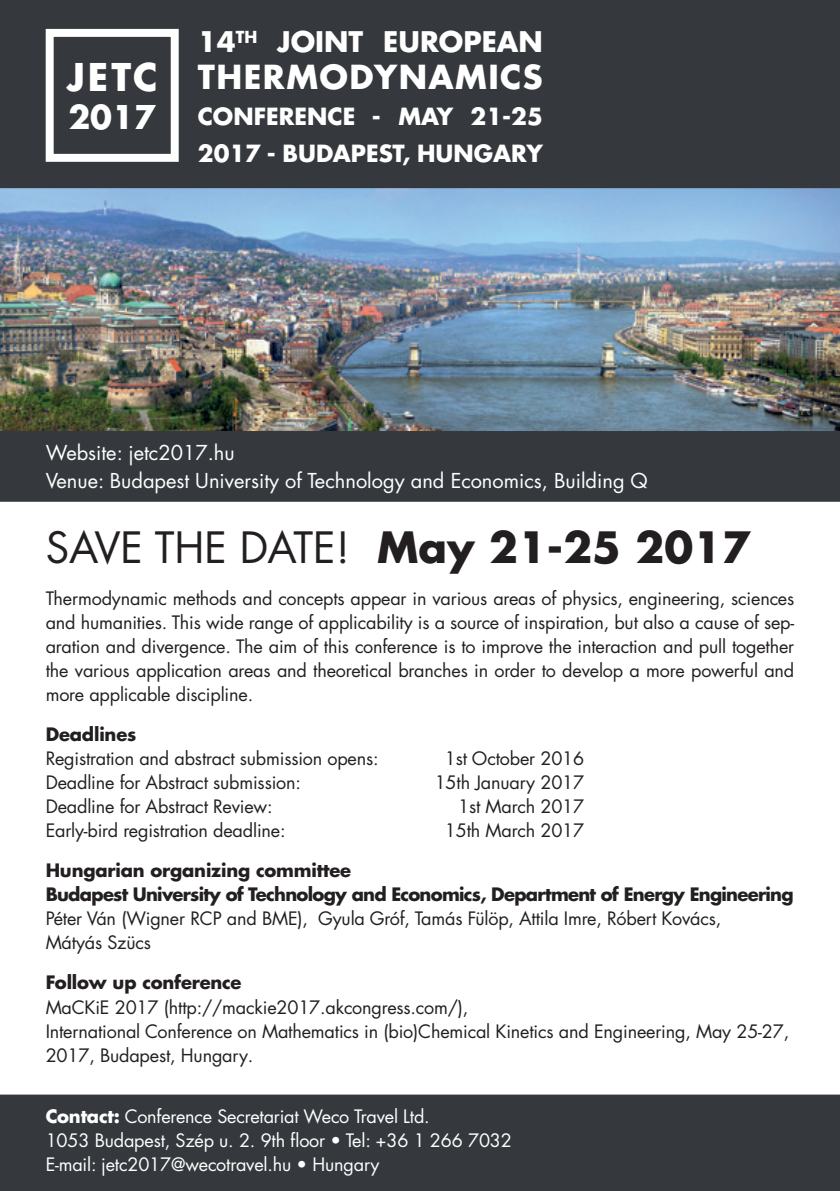
<style>
.page{position:relative;width:840px;height:1191px;background:#fff}
.page>*{position:absolute;margin:0;border:0;box-sizing:border-box;transform-origin:0 0}
.t1{font:42px "Futura LT Pro";color:#231f20}
.t2{font:700 37.2px "Futura LT Pro";color:#fff}
.t3{font:700 32.2px "Futura LT Pro";letter-spacing:.045em;color:#fff}
.t4{font:700 31.8px "Futura LT Pro";color:#fff}
.t5{font:700 27.6px "Futura LT Pro";color:#fff}
.t6{font:700 23px "Futura LT Pro";color:#fff}
.t7{font:20px "Futura LT Pro";color:#fff}
.t8{font:18px/24px "Futura LT Pro";letter-spacing:-.01em;color:#231f20;text-align:justify}
.t9{font:18px "Futura LT Pro";letter-spacing:-.01em;color:#fff}
.t10{font:700 18px "Futura LT Pro";letter-spacing:-.04em;color:#231f20}
.t11{font:700 18px "Futura LT Pro";letter-spacing:-.01em;color:#231f20}
.s1{font-weight:700}
</style>
<div class="page">
<img style="left:0;top:188px;width:839px;height:243px">
<div style="left:0;top:0;width:839px;height:188px;background:#35393d"></div>
<div style="left:0;top:431px;width:839px;height:71px;background:#35393d"></div>
<div style="left:0;top:1094px;width:839px;height:97px;background:#35393d"></div>
<div style="left:46px;top:29px;width:133px;height:133px;border:8px solid #fff"></div>
<p class="t2" style="left:67px;top:48px;width:92px">JETC</p>
<p class="t4" style="left:68px;top:92px;width:89px">2017</p>
<p class="t5" style="left:198px;top:20px;width:346px">14<sup>TH</sup> JOINT EUROPEAN</p>
<p class="t3" style="left:198px;top:52px;width:346px">THERMODYNAMICS</p>
<p class="t6" style="left:198px;top:99px;width:346px">CONFERENCE - MAY 21-25</p>
<p class="t6" style="left:198px;top:136px;width:346px">2017 - BUDAPEST, HUNGARY</p>
<p class="t7" style="left:46px;top:439px;width:190px">Website: jetc2017.hu</p>
<p class="t7" style="left:46px;top:467px;width:603px">Venue: Budapest University of Technology and Economics, Building Q</p>
<p class="t1" style="left:46px;top:519px;width:706px">SAVE THE DATE! <span class="s1">May 21-25 2017</span></p>
<p class="t8" style="left:46px;top:586px;width:749px">Thermodynamic methods and concepts appear in various areas of physics, engineering, sciences and humanities. This wide range of applicability is a source of inspiration, but also a cause of sep&shy;aration and divergence. The aim of this conference is to improve the interaction and pull together the various application areas and theoretical branches in order to develop a more powerful and more applicable discipline.</p>
<p class="t11" style="left:46px;top:720px;width:92px">Deadlines</p>
<p class="t8" style="left:46px;top:746px;width:334px">Registration and abstract submission opens:</p>
<p class="t8" style="left:444px;top:746px;width:141px">1st October 2016</p>
<p class="t8" style="left:46px;top:770px;width:257px">Deadline for Abstract submission:</p>
<p class="t8" style="left:434px;top:770px;width:151px">15th January 2017</p>
<p class="t8" style="left:46px;top:794px;width:228px">Deadline for Abstract Review:</p>
<p class="t8" style="left:458px;top:794px;width:127px">1st March 2017</p>
<p class="t8" style="left:46px;top:818px;width:241px">Early-bird registration deadline:</p>
<p class="t8" style="left:444px;top:818px;width:141px">15th March 2017</p>
<p class="t11" style="left:46px;top:856px;width:307px">Hungarian organizing committee</p>
<p class="t10" style="left:46px;top:880px;width:749px">Budapest University of Technology and Economics, Department of Energy Engineering</p>
<p class="t8" style="left:46px;top:906px;width:676px">Péter Ván (Wigner RCP and BME), Gyula Gróf, Tamás Fülöp, Attila Imre, Róbert Kovács,</p>
<p class="t8" style="left:46px;top:930px;width:107px">Mátyás Szücs</p>
<p class="t11" style="left:46px;top:968px;width:197px">Follow up conference</p>
<p class="t8" style="left:46px;top:994px;width:424px">MaCKiE 2017 (http://mackie2017.akcongress.com/),</p>
<p class="t8" style="left:46px;top:1018px;width:744px">International Conference on Mathematics in (bio)Chemical Kinetics and Engineering, May 25-27,<br>2017, Budapest, Hungary.</p>
<p class="t9" style="left:46px;top:1103px;width:385px"><span class="s1">Contact:</span> Conference Secretariat Weco Travel Ltd.</p>
<p class="t9" style="left:46px;top:1127px;width:467px">1053 Budapest, Szép u. 2. 9th floor • Tel: +36 1 266 7032</p>
<p class="t9" style="left:46px;top:1151px;width:335px">E-mail: jetc2017@wecotravel.hu • Hungary</p>
</div>
